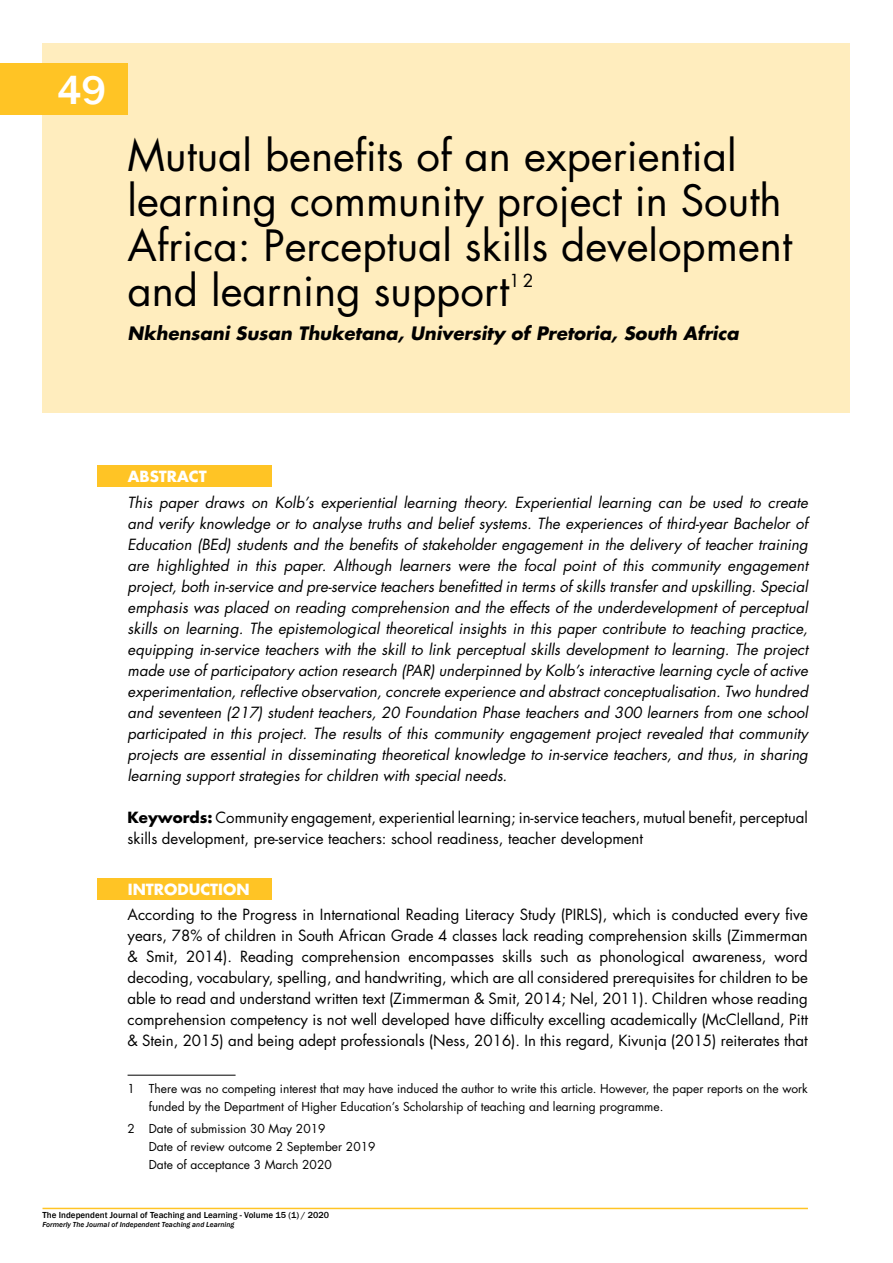
<style>
.page{position:relative;width:893px;height:1263px;background:#fff}
.page>*{position:absolute;margin:0;border:0;box-sizing:border-box;transform-origin:0 0}
.t1{font:42px/45px "Futura Std";color:#000}
.t2{font:500 42px "Franklin Gothic";color:#fff}
.t3{font:italic 700 18px "Futura Std";color:#000}
.t4{font:17.55px "Futura Std";color:#000}
.t5{font:italic 15px/21px "Futura Std";color:#000;text-align:justify}
.t6{font:15px/21px "Futura Std";color:#000}
.t7{font:700 15px "Futura Std";color:#fff}
.t8{font:12px/18px "Futura Std";color:#000}
.t9{font:500 9px "Franklin Gothic";color:#000}
.t10{font:italic 500 7.5px "Franklin Gothic";color:#000}
.s1{font-weight:700}
</style>
<div class="page">
<div style="left:43px;top:43px;width:807px;height:369px;background:#ffedbe"></div>
<div style="left:0;top:64px;width:128px;height:51px;background:#ffc425"></div>
<hr style="left:43px;top:1208px;width:765px;height:1px;background:#ffc425">
<hr style="left:128px;top:1075px;width:108px;height:1px;background:#000">
<div style="left:98px;top:466px;width:174px;height:21px;background:#ffc425"></div>
<div style="left:98px;top:878px;width:174px;height:21px;background:#ffc425"></div>
<h1 class="t2" style="left:57px;top:64px;width:51px">49</h1>
<h1 class="t1" style="left:128px;top:133px;width:666px">Mutual benefits of an experiential learning community project in South Africa: Perceptual skills development and learning support</h1>
<p class="t4" style="left:509px;top:269px;width:26px">12</p>
<p class="t3" style="left:128px;top:321px;width:613px">Nkhensani Susan Thuketana, University of Pretoria, South Africa</p>
<p class="t7" style="left:128px;top:467px;width:80px">ABSTRACT</p>
<p class="t5" style="left:128px;top:492px;width:682px">This paper draws on Kolb’s experiential learning theory. Experiential learning can be used to create and verify knowledge or to analyse truths and belief systems. The experiences of third-year Bachelor of Education (BEd) students and the benefits of stakeholder engagement in the delivery of teacher training are highlighted in this paper. Although learners were the focal point of this community engagement project, both in-service and pre-service teachers benefitted in terms of skills transfer and upskilling. Special emphasis was placed on reading comprehension and the effects of the underdevelopment of perceptual skills on learning. The epistemological theoretical insights in this paper contribute to teaching practice, equipping in-service teachers with the skill to link perceptual skills development to learning. The project made use of participatory action research (PAR) underpinned by Kolb’s interactive learning cycle of active experimentation, reflective observation, concrete experience and abstract conceptualisation. Two hundred and seventeen (217) student teachers, 20 Foundation Phase teachers and 300 learners from one school participated in this project. The results of this community engagement project revealed that community projects are essential in disseminating theoretical knowledge to in-service teachers, and thus, in sharing learning support strategies for children with special needs.<sup>12</sup></p>
<p class="t6" style="left:128px;top:807px;width:682px"><span class="s1">Keywords:</span> Community engagement, experiential learning; in-service teachers, mutual benefit, perceptual skills development, pre-service teachers: school readiness, teacher development</p>
<p class="t7" style="left:128px;top:879px;width:123px">INTRODUCTION</p>
<p class="t6" style="left:128px;top:904px;width:682px;text-align:justify">According to the Progress in International Reading Literacy Study (PIRLS), which is conducted every five years, 78% of children in South African Grade 4 classes lack reading comprehension skills (Zimmerman &amp; Smit, 2014). Reading comprehension encompasses skills such as phonological awareness, word decoding, vocabulary, spelling, and handwriting, which are all considered prerequisites for children to be able to read and understand written text (Zimmerman &amp; Smit, 2014; Nel, 2011). Children whose reading comprehension competency is not well developed have difficulty excelling academically (McClelland, Pitt &amp; Stein, 2015) and being adept professionals (Ness, 2016). In this regard, Kivunja (2015) reiterates that</p>
<p class="t8" style="left:149px;top:1080px;width:660px;text-indent:-21px">1 There was no competing interest that may have induced the author to write this article. However, the paper reports on the work funded by the Department of Higher Education’s Scholarship of teaching and learning programme.</p>
<p class="t8" style="left:149px;top:1120px;width:228px;text-indent:-21px">2 Date of submission 30 May 2019<br>Date of review outcome 2 September 2019<br>Date of acceptance 3 March 2020</p>
<p class="t9" style="left:43px;top:1210px;width:288px">The Independent Journal of Teaching and Learning - Volume 15 (1) / 2020</p>
<p class="t10" style="left:43px;top:1220px;width:193px">Formerly The Journal of Independent Teaching and Learning</p>
</div>
